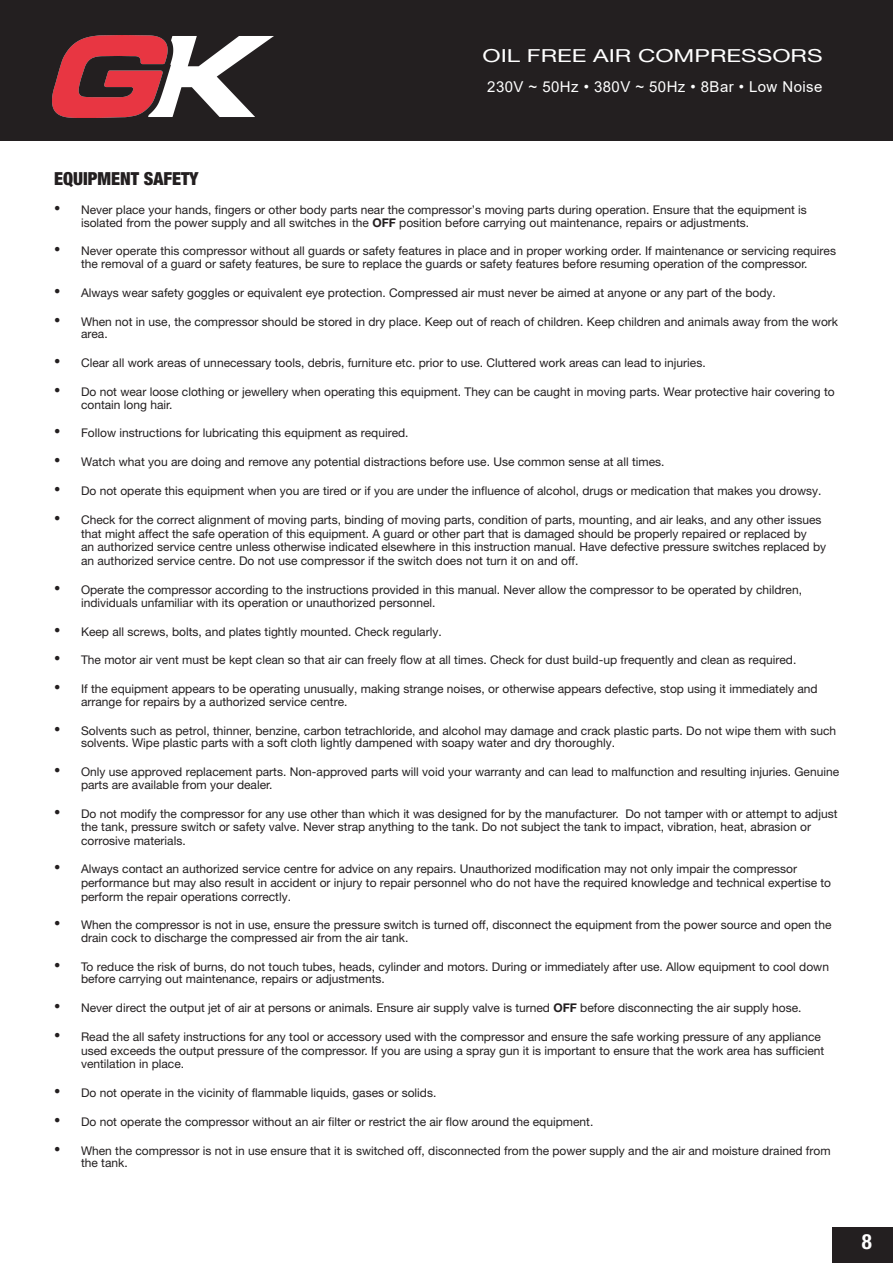
<style>
.page{position:relative;width:893px;height:1263px;background:#fff}
.page>*{position:absolute;margin:0;border:0;box-sizing:border-box;transform-origin:0 0}
.t1{font:700 condensed 21px "Helvetica Neue LT Std";color:#fff}
.t2{font:18px "Helvetica Neue LT Std";color:#fff;scale:1.33 1}
.t3{font:900 condensed 18px "Helvetica Neue LT Std";color:#231f20}
.t4{font:15px "Arial";letter-spacing:.03em;color:#fff}
.t5{font:12px/12.6px "Helvetica Neue LT Std";color:#231f20}
.s1{font-family:"Times New Roman";font-size:18px}
.s2{font-weight:700}
</style>
<div class="page">
<div style="left:0;top:0;width:893px;height:141px;background:#231f20"></div>
<div style="left:832px;top:1227px;width:61px;height:36px;background:#231f20"></div>
<img style="left:52px;top:35px;width:221px;height:82px">
<h2 class="t2" style="left:482px;top:45px;width:257px">OIL FREE AIR COMPRESSORS</h2>
<p class="t4" style="left:487px;top:77px;width:337px">230V ~ 50Hz • 380V ~ 50Hz • 8Bar • Low Noise</p>
<p class="t3" style="left:54px;top:167px;width:146px">EQUIPMENT SAFETY</p>
<p class="t5" style="left:81px;top:203px;width:727px;text-indent:-27px"><span class="s1">•</span> Never place your hands, fingers or other body parts near the compressor’s moving parts during operation. Ensure that the equipment is isolated from the power supply and all switches in the <span class="s2">OFF</span> position before carrying out maintenance, repairs or adjustments.</p>
<p class="t5" style="left:54px;top:245px;width:783px;text-align:center"><span class="s1">•</span> Never operate this compressor without all guards or safety features in place and in proper working order. If maintenance or servicing requires the removal of a guard or safety features, be sure to replace the guards or safety features before resuming operation of the compressor.</p>
<p class="t5" style="left:54px;top:286px;width:723px"><span class="s1">•</span> Always wear safety goggles or equivalent eye protection. Compressed air must never be aimed at anyone or any part of the body.</p>
<p class="t5" style="left:81px;top:315px;width:759px;text-indent:-27px"><span class="s1">•</span> When not in use, the compressor should be stored in dry place. Keep out of reach of children. Keep children and animals away from the work area.</p>
<p class="t5" style="left:54px;top:356px;width:653px"><span class="s1">•</span> Clear all work areas of unnecessary tools, debris, furniture etc. prior to use. Cluttered work areas can lead to injuries.</p>
<p class="t5" style="left:81px;top:385px;width:755px;text-indent:-27px"><span class="s1">•</span> Do not wear loose clothing or jewellery when operating this equipment. They can be caught in moving parts. Wear protective hair covering to contain long hair.</p>
<p class="t5" style="left:54px;top:427px;width:356px"><span class="s1">•</span> Follow instructions for lubricating this equipment as required.</p>
<p class="t5" style="left:54px;top:455px;width:612px"><span class="s1">•</span> Watch what you are doing and remove any potential distractions before use. Use common sense at all times.</p>
<p class="t5" style="left:54px;top:484px;width:769px"><span class="s1">•</span> Do not operate this equipment when you are tired or if you are under the influence of alcohol, drugs or medication that makes you drowsy.</p>
<p class="t5" style="left:81px;top:512px;width:747px;line-height:13.8px;text-indent:-27px"><span class="s1">•</span> Check for the correct alignment of moving parts, binding of moving parts, condition of parts, mounting, and air leaks, and any other issues that might affect the safe operation of this equipment. A guard or other part that is damaged should be properly repaired or replaced by<br>an authorized service centre unless otherwise indicated elsewhere in this instruction manual. Have defective pressure switches replaced by an authorized service centre. Do not use compressor if the switch does not turn it on and off.</p>
<p class="t5" style="left:81px;top:583px;width:723px;text-indent:-27px"><span class="s1">•</span> Operate the compressor according to the instructions provided in this manual. Never allow the compressor to be operated by children, individuals unfamiliar with its operation or unauthorized personnel.</p>
<p class="t5" style="left:54px;top:625px;width:389px"><span class="s1">•</span> Keep all screws, bolts, and plates tightly mounted. Check regularly.</p>
<p class="t5" style="left:54px;top:654px;width:744px"><span class="s1">•</span> The motor air vent must be kept clean so that air can freely flow at all times. Check for dust build-up frequently and clean as required.</p>
<p class="t5" style="left:81px;top:682px;width:738px;text-indent:-27px"><span class="s1">•</span> If the equipment appears to be operating unusually, making strange noises, or otherwise appears defective, stop using it immediately and arrange for repairs by a authorized service centre.</p>
<p class="t5" style="left:81px;top:724px;width:757px;text-indent:-27px"><span class="s1">•</span> Solvents such as petrol, thinner, benzine, carbon tetrachloride, and alcohol may damage and crack plastic parts. Do not wipe them with such solvents. Wipe plastic parts with a soft cloth lightly dampened with soapy water and dry thoroughly.</p>
<p class="t5" style="left:81px;top:765px;width:760px;text-indent:-27px"><span class="s1">•</span> Only use approved replacement parts. Non-approved parts will void your warranty and can lead to malfunction and resulting injuries. Genuine parts are available from your dealer.</p>
<p class="t5" style="left:81px;top:806px;width:758px;line-height:13.5px;text-indent:-27px"><span class="s1">•</span> Do not modify the compressor for any use other than which it was designed for by the manufacturer. Do not tamper with or attempt to adjust the tank, pressure switch or safety valve. Never strap anything to the tank. Do not subject the tank to impact, vibration, heat, abrasion or corrosive materials.</p>
<p class="t5" style="left:81px;top:862px;width:752px;line-height:13.5px;text-indent:-27px"><span class="s1">•</span> Always contact an authorized service centre for advice on any repairs. Unauthorized modification may not only impair the compressor performance but may also result in accident or injury to repair personnel who do not have the required knowledge and technical expertise to perform the repair operations correctly.</p>
<p class="t5" style="left:81px;top:918px;width:752px;text-indent:-27px"><span class="s1">•</span> When the compressor is not in use, ensure the pressure switch is turned off, disconnect the equipment from the power source and open the drain cock to discharge the compressed air from the air tank.</p>
<p class="t5" style="left:81px;top:960px;width:749px;text-indent:-27px"><span class="s1">•</span> To reduce the risk of burns, do not touch tubes, heads, cylinder and motors. During or immediately after use. Allow equipment to cool down before carrying out maintenance, repairs or adjustments.</p>
<p class="t5" style="left:54px;top:1001px;width:749px"><span class="s1">•</span> Never direct the output jet of air at persons or animals. Ensure air supply valve is turned <span class="s2">OFF</span> before disconnecting the air supply hose.</p>
<p class="t5" style="left:81px;top:1030px;width:745px;line-height:13.5px;text-indent:-27px"><span class="s1">•</span> Read the all safety instructions for any tool or accessory used with the compressor and ensure the safe working pressure of any appliance used exceeds the output pressure of the compressor. If you are using a spray gun it is important to ensure that the work area has sufficient ventilation in place.</p>
<p class="t5" style="left:54px;top:1086px;width:384px"><span class="s1">•</span> Do not operate in the vicinity of flammable liquids, gases or solids.</p>
<p class="t5" style="left:54px;top:1115px;width:541px"><span class="s1">•</span> Do not operate the compressor without an air filter or restrict the air flow around the equipment.</p>
<p class="t5" style="left:81px;top:1144px;width:751px;text-indent:-27px"><span class="s1">•</span> When the compressor is not in use ensure that it is switched off, disconnected from the power supply and the air and moisture drained from the tank.</p>
<h1 class="t1" style="left:862px;top:1228px;width:12px">8</h1>
</div>
